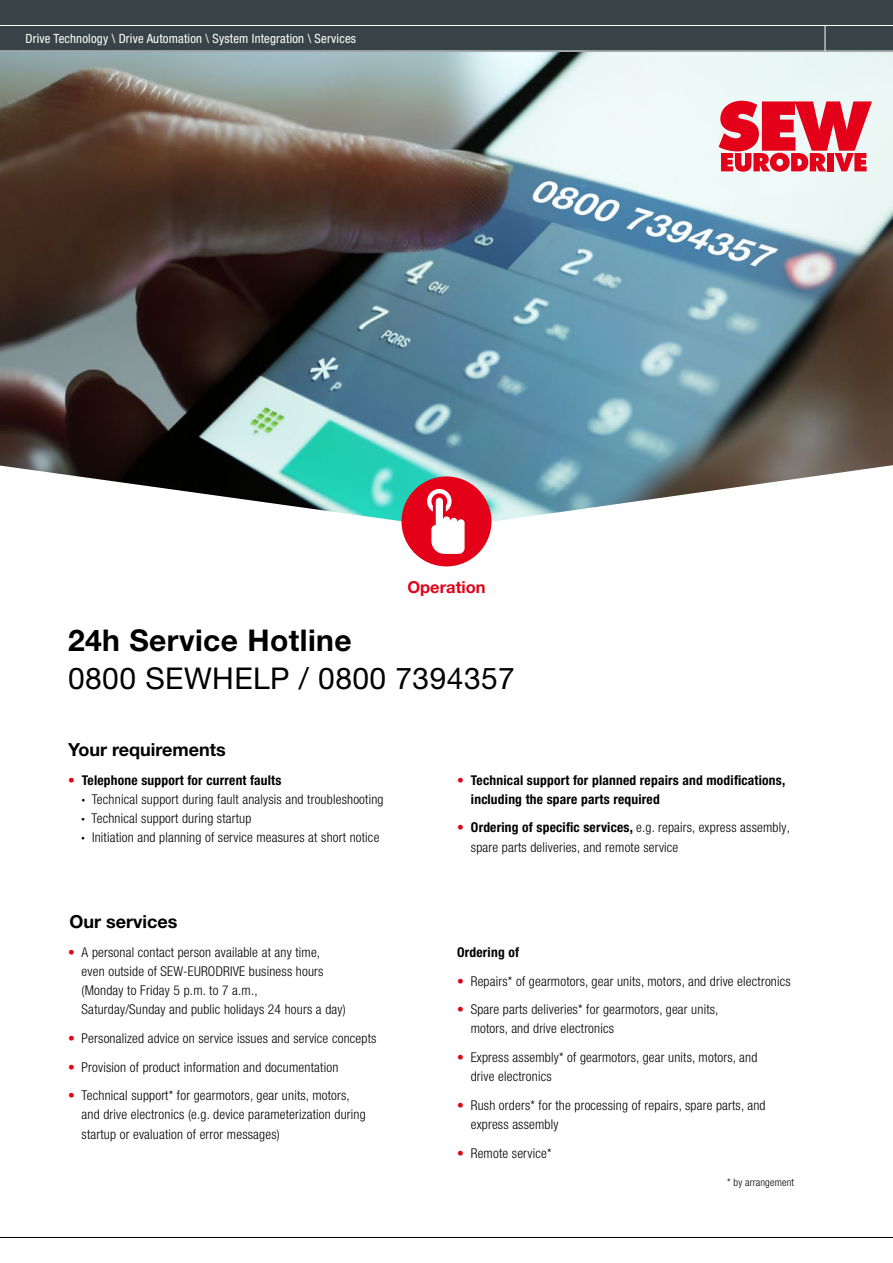
<style>
.page{position:relative;width:893px;height:1263px;background:#fff}
.page>*{position:absolute;margin:0;border:0;box-sizing:border-box;transform-origin:0 0}
.t1{font:30px "Helvetica Neue LT Pro";letter-spacing:.015em;color:#000}
.t2{font:700 30px "Helvetica Neue LT Pro";letter-spacing:.015em;color:#000}
.a_HeadimKasten{font:700 18px "Helvetica Neue LT Pro";color:#000}
.Subhead_Service{font:700 16.5px "Helvetica Neue LT Pro";color:#e30018}
.a_Fliesstext{font:300 condensed 13.5px/19.2px "Helvetica Neue LT Pro";letter-spacing:.015em;color:#000}
.a_Fliesstext-2{font:700 condensed 13.5px/19.2px "Helvetica Neue LT Pro";letter-spacing:.015em;color:#000}
.t3{font:condensed 12.75px "Helvetica Neue LT Pro";letter-spacing:.015em;color:#fff}
.a_Fliesstext-3{font:300 condensed 10.5px "Helvetica Neue LT Pro";letter-spacing:.015em;color:#000}
.s1{color:#e30018}
.s2{font-weight:700}
.s3{font-weight:300;color:#e30018}
</style>
<div class="page">
<img style="left:0;top:52px;width:893px;height:478px">
<hr style="left:0;top:1237px;width:893px;height:1px;background:#000">
<div style="left:0;top:0;width:893px;height:51px;background:#384347"></div>
<hr style="left:0;top:25px;width:893px;height:1px;background:#fff">
<svg style="left:825px;top:26px;width:1px;height:25px"></svg>
<svg style="left:719px;top:101px;width:153px;height:71px"></svg>
<div style="left:401px;top:476px;width:90px;height:90px;background:#e30018;border-radius:50%"></div>
<svg style="left:427px;top:489px;width:38px;height:65px"></svg>
<p class="t3" style="left:26px;top:31px;width:332px">Drive Technology \ Drive Automation \ System Integration \ Services</p>
<p class="Subhead_Service" style="left:407px;top:576px;width:80px">Operation</p>
<p class="t2" style="left:68px;top:621px;width:285px">24h Service Hotline</p>
<p class="t1" style="left:68px;top:660px;width:448px">0800 SEWHELP / 0800 7394357</p>
<p class="a_HeadimKasten" style="left:68px;top:738px;width:159px">Your requirements</p>
<p class="a_Fliesstext" style="left:82px;top:770px;width:303px;text-indent:-14px"><span class="s1">•</span> <span class="s2">Telephone support for current faults<br>·</span> Technical support during fault analysis and troubleshooting</p>
<p class="a_Fliesstext" style="left:82px;top:808px;width:171px"><span class="s2">·</span> Technical support during startup</p>
<p class="a_Fliesstext" style="left:82px;top:827px;width:299px"><span class="s2">·</span> Initiation and planning of service measures at short notice</p>
<p class="a_HeadimKasten" style="left:70px;top:910px;width:110px">Our services</p>
<p class="a_Fliesstext" style="left:82px;top:942px;width:266px;text-indent:-14px"><span class="s1">•</span> A personal contact person available at any time, even outside of SEW-EURODRIVE business hours (Monday to Friday 5 p.m. to 7 a.m.,<br>Saturday/Sunday and public holidays 24 hours a day)</p>
<p class="a_Fliesstext" style="left:68px;top:1028px;width:310px"><span class="s1">•</span> Personalized advice on service issues and service concepts</p>
<p class="a_Fliesstext" style="left:68px;top:1057px;width:272px"><span class="s1">•</span> Provision of product information and documentation</p>
<p class="a_Fliesstext" style="left:82px;top:1086px;width:286px;text-indent:-14px"><span class="s1">•</span> Technical support* for gearmotors, gear units, motors, and drive electronics (e.g. device parameterization during startup or evaluation of error messages)</p>
<p class="a_Fliesstext-2" style="left:471px;top:770px;width:316px;text-indent:-14px"><span class="s3">•</span> Technical support for planned repairs and modifications, including the spare parts required</p>
<p class="a_Fliesstext" style="left:471px;top:818px;width:320px;text-indent:-14px"><span class="s1">•</span> <span class="s2">Ordering of specific services,</span> e.g. repairs, express assembly, spare parts deliveries, and remote service</p>
<p class="a_Fliesstext-2" style="left:457px;top:942px;width:63px">Ordering of</p>
<p class="a_Fliesstext" style="left:457px;top:971px;width:335px"><span class="s1">•</span> Repairs* of gearmotors, gear units, motors, and drive electronics</p>
<p class="a_Fliesstext" style="left:471px;top:1000px;width:249px;text-indent:-14px"><span class="s1">•</span> Spare parts deliveries* for gearmotors, gear units, motors, and drive electronics</p>
<p class="a_Fliesstext" style="left:471px;top:1048px;width:288px;text-indent:-14px"><span class="s1">•</span> Express assembly* of gearmotors, gear units, motors, and drive electronics</p>
<p class="a_Fliesstext" style="left:471px;top:1095px;width:296px;text-indent:-14px"><span class="s1">•</span> Rush orders* for the processing of repairs, spare parts, and express assembly</p>
<p class="a_Fliesstext" style="left:457px;top:1143px;width:96px"><span class="s1">•</span> Remote service*</p>
<p class="a_Fliesstext-3" style="left:727px;top:1177px;width:68px">* by arrangement</p>
</div>
